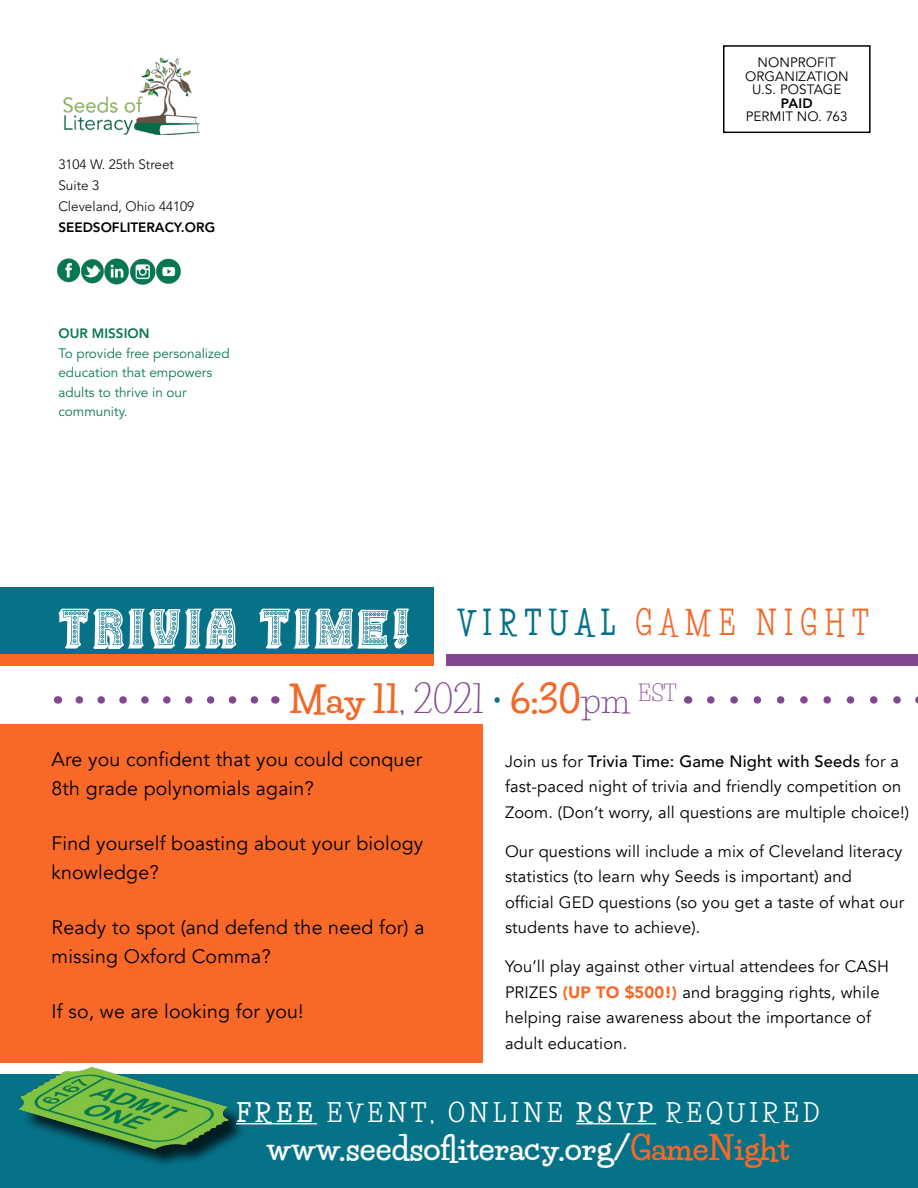
<style>
.page{position:relative;width:918px;height:1188px;background:#fff}
.page>*{position:absolute;margin:0;border:0;box-sizing:border-box;transform-origin:0 0}
.t1{font:italic 58.5px "Casino 3 D Filled Marquee";letter-spacing:.05em;color:#fff}
.t2{font:800 36px "Life Savers";color:#f26828}
.t3{font:700 31.8px "Life Savers";letter-spacing:.29em;color:#f26828;scale:.8 1}
.t4{font:800 31.5px "Life Savers";color:#fff}
.t5{font:700 24px "Life Savers";letter-spacing:.17em;color:#fff}
.t6{font:19.5px/28.5px "Avenir";letter-spacing:.01em;color:#000}
.t7{font:16.5px/25.5px "Avenir";letter-spacing:.01em;color:#000}
.Copy_Text{font:13.5px/19.5px "Avenir LT Std";color:#0a7851}
.t8{font:13.5px "Avenir LT Std";letter-spacing:.005em;color:#000}
.SubHeads{font:300 13.5px "Avenir LT Std";color:#000}
.SubHeads-2{font:800 13.5px "Avenir LT Std";color:#000}
.Copy_Text-2{font:800 13.5px "Avenir LT Std";color:#0a7851}
.s1{font-weight:800;color:#067288}
.s2{font-weight:400;color:#814890}
.s3{font-weight:400;color:#067288}
.s4{font-weight:500}
.s5{font-weight:900;color:#f86827}
.s6{font-weight:800}
.s7{color:#f86827}
</style>
<div class="page">
<div style="left:0;top:1075px;width:918px;height:113px;background:#067288"></div>
<div style="left:0;top:724px;width:483px;height:339px;background:#f86827"></div>
<div style="left:723px;top:45px;width:148px;height:88px;border:2px solid #000"></div>
<img style="left:63px;top:57px;width:137px;height:77px">
<img style="left:57px;top:258px;width:124px;height:27px">
<div style="left:0;top:588px;width:434px;height:66px;background:#067288"></div>
<div style="left:22px;top:1070px;width:225px;height:98px;background:#000;opacity:.75"></div>
<img style="left:18px;top:1066px;width:210px;height:86px">
<div style="left:0;top:654px;width:434px;height:12px;background:#f86827"></div>
<div style="left:447px;top:654px;width:471px;height:12px;background:#814890"></div>
<hr style="left:236px;top:1123px;width:81px;height:1px;background:#fff">
<hr style="left:576px;top:1123px;width:80px;height:1px;background:#fff">
<svg style="left:79px;top:696px;width:180px;height:8px"></svg>
<svg style="left:711px;top:696px;width:190px;height:8px"></svg>
<p class="SubHeads" style="left:58px;top:156px;width:117px">3104 W. 25th Street</p>
<p class="SubHeads" style="left:58px;top:177px;width:42px">Suite 3</p>
<p class="SubHeads" style="left:58px;top:198px;width:137px">Cleveland, Ohio 44109</p>
<p class="SubHeads-2" style="left:58px;top:219px;width:158px">SEEDSOFLITERACY.ORG</p>
<p class="Copy_Text-2" style="left:58px;top:326px;width:92px">OUR MISSION</p>
<p class="Copy_Text" style="left:58px;top:344px;width:173px">To provide free personalized education that empowers adults to thrive in our community.</p>
<p class="t8" style="left:758px;top:55px;width:80px">NONPROFIT</p>
<p class="t8" style="left:745px;top:68px;width:105px">ORGANIZATION</p>
<p class="t8" style="left:752px;top:82px;width:91px">U.S. POSTAGE</p>
<p class="SubHeads-2" style="left:781px;top:95px;width:33px">PAID</p>
<p class="t8" style="left:746px;top:109px;width:103px">PERMIT NO. 763</p>
<p class="t1" style="left:58px;top:594px;width:353px">TRIVIA TIME!</p>
<p class="t3" style="left:457px;top:604px;width:516px"><span class="s1">VIRTUAL</span> GAME NIGHT</p>
<p class="t2" style="left:289px;top:678px;width:389px">May 11<span class="s2">, 2021</span> <span class="s3">•</span> 6:30<span class="s2">pm</span> <sup>EST</sup></p>
<p class="t7" style="left:505px;top:749px;width:406px">Join us for <span class="s4">Trivia Time: Game Night with Seeds</span> for a fast-paced night of trivia and friendly competition on<br>Zoom. (Don’t worry, all questions are multiple choice!)</p>
<p class="t7" style="left:505px;top:839px;width:401px">Our questions will include a mix of Cleveland literacy statistics (to learn why Seeds is important) and official GED questions (so you get a taste of what our students have to achieve).</p>
<p class="t7" style="left:505px;top:954px;width:386px">You’ll play against other virtual attendees for CASH PRIZES <span class="s5">(UP TO $500!)</span> and bragging rights, while helping raise awareness about the importance of adult education.</p>
<p class="t6" style="left:52px;top:746px;width:372px">Are you confident that you could conquer<br>8th grade polynomials again?</p>
<p class="t6" style="left:52px;top:830px;width:373px">Find yourself boasting about your biology knowledge?</p>
<p class="t6" style="left:52px;top:914px;width:374px">Ready to spot (and defend the need for) a missing Oxford Comma?</p>
<p class="t6" style="left:52px;top:998px;width:254px">If so, we are looking for you!</p>
<p class="t5" style="left:236px;top:1098px;width:585px"><span class="s6">FREE</span> EVENT, ONLINE <span class="s6">RSVP</span> REQUIRED</p>
<p class="t4" style="left:266px;top:1129px;width:525px">www.seedsofliteracy.org/<span class="s7">GameNight</span></p>
</div>
